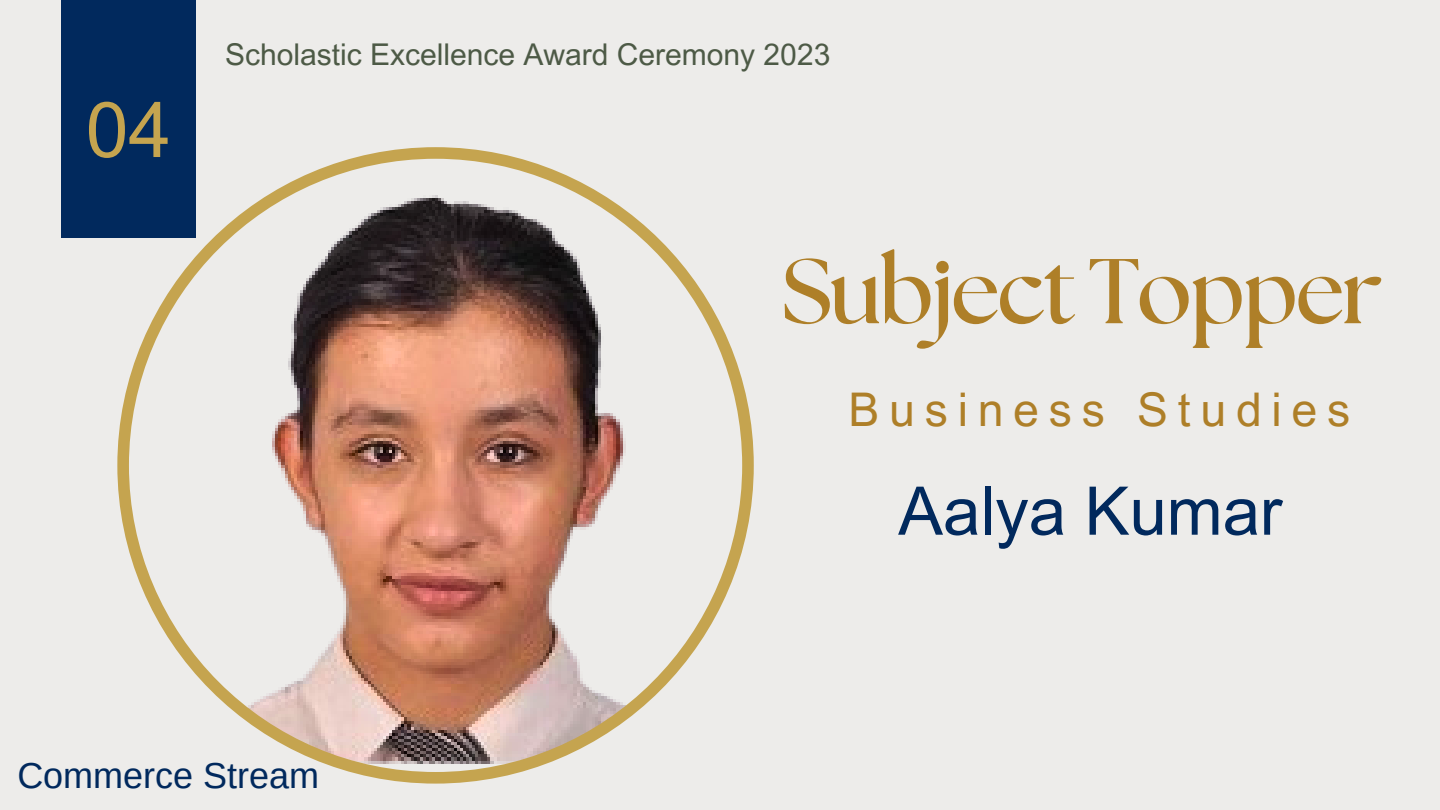
<style>
.page{position:relative;width:1440px;height:810px;background:#edecea}
.page>*{position:absolute;margin:0;border:0;box-sizing:border-box;transform-origin:0 0}
.t1{font:700 91.7px "The Seasons";letter-spacing:-.03em;color:#ae7f28}
.t2{font:77px "Arial MT Pro";color:#c5a44f}
.t3{font:67.1px "Arial MT Pro";color:#01295d}
.t4{font:46.4px "Arial MT Pro";letter-spacing:.21em;color:#ae7f28}
.t5{font:36px "Arimo";color:#01295d}
.t6{font:30px "Arial MT Pro";color:#4d5a46}
</style>
<div class="page">
<div style="left:61px;top:0;width:135px;height:237px;background:#01295d"></div>
<svg style="left:117px;top:147px;width:637px;height:637px"></svg>
<p class="t2" style="left:86px;top:101px;width:87px">04</p>
<p class="t6" style="left:225px;top:43px;width:607px">Scholastic Excellence Award Ceremony 2023</p>
<p class="t1" style="left:781px;top:250px;width:603px">Subject Topper</p>
<p class="t4" style="left:849px;top:392px;width:503px">Business Studies</p>
<p class="t3" style="left:898px;top:486px;width:386px">Aalya Kumar</p>
<p class="t5" style="left:17px;top:756px;width:303px">Commerce Stream</p>
</div>
